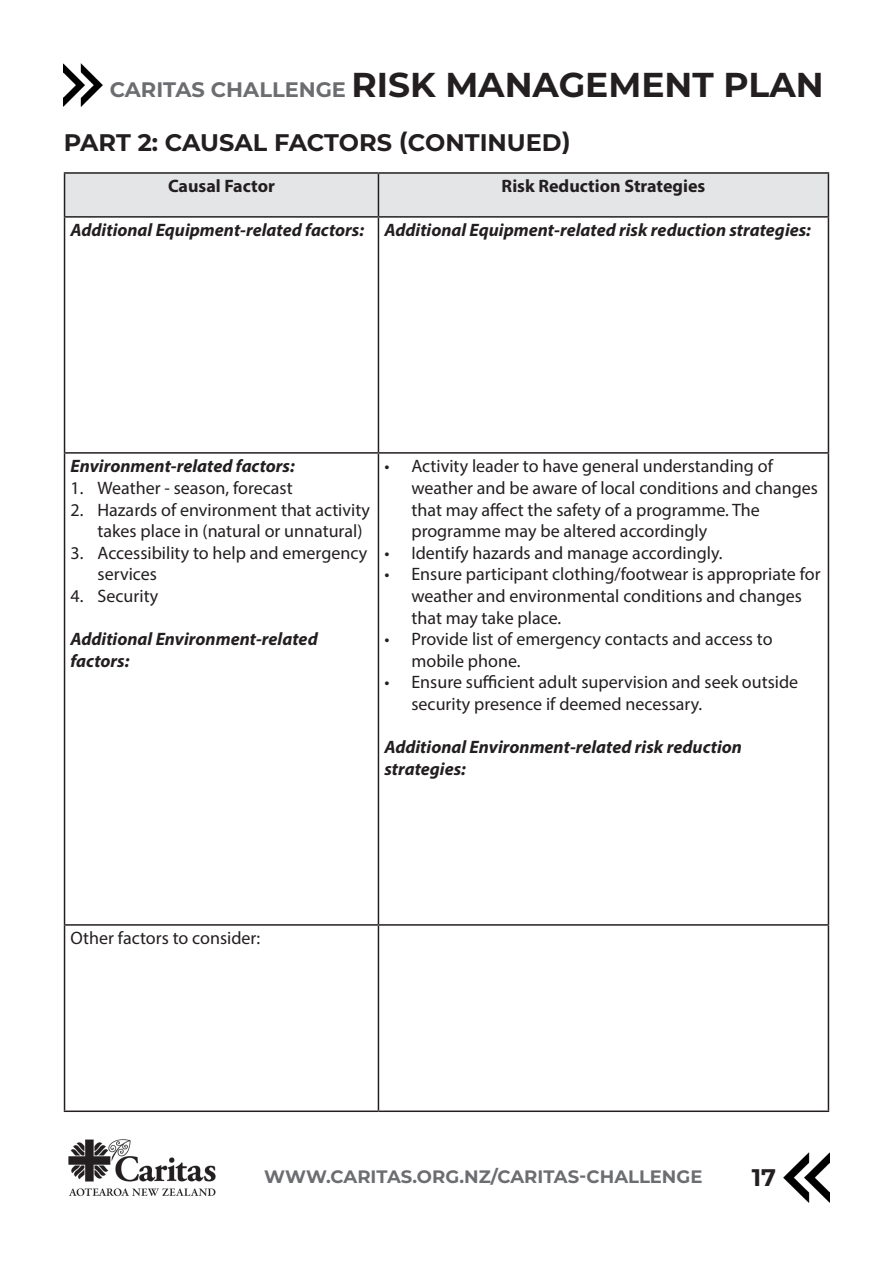
<style>
.page{position:relative;width:893px;height:1263px;background:#fff}
.page>*{position:absolute;margin:0;border:0;box-sizing:border-box;transform-origin:0 0}
.t1{font:700 34.5px "Montserrat";color:#231f20}
.t2{font:700 24px "Montserrat";color:#231f20}
.t3{font:18px/21.6px "Myriad Pro";color:#231f20}
.t4{font:italic 700 18px/21.6px "Myriad Pro";color:#231f20}
.t5{font:700 18px "Montserrat";color:#6c6d70}
.t6{font:700 18px "Myriad Pro";color:#231f20}
.s1{font-size:21px;color:#6c6d70}
</style>
<div class="page">
<img style="left:68px;top:1139px;width:148px;height:58px">
<img style="left:784px;top:1152px;width:45px;height:50px">
<img style="left:64px;top:64px;width:38px;height:42px">
<div style="left:65px;top:174px;width:763px;height:42px;background:#e4e5e7"></div>
<hr style="left:64px;top:172px;width:314px;height:2px;background:#231f20">
<hr style="left:64px;top:174px;width:1px;height:42px;background:#231f20">
<hr style="left:378px;top:172px;width:451px;height:2px;background:#231f20">
<hr style="left:378px;top:174px;width:1px;height:42px;background:#231f20">
<hr style="left:828px;top:174px;width:1px;height:42px;background:#231f20">
<hr style="left:64px;top:216px;width:314px;height:2px;background:#231f20">
<hr style="left:64px;top:218px;width:1px;height:234px;background:#231f20">
<hr style="left:378px;top:216px;width:451px;height:2px;background:#231f20">
<hr style="left:378px;top:218px;width:1px;height:234px;background:#231f20">
<hr style="left:828px;top:218px;width:1px;height:234px;background:#231f20">
<hr style="left:64px;top:452px;width:314px;height:2px;background:#231f20">
<hr style="left:64px;top:454px;width:1px;height:470px;background:#231f20">
<hr style="left:378px;top:452px;width:451px;height:2px;background:#231f20">
<hr style="left:378px;top:454px;width:1px;height:470px;background:#231f20">
<hr style="left:828px;top:454px;width:1px;height:470px;background:#231f20">
<hr style="left:64px;top:924px;width:314px;height:2px;background:#231f20">
<hr style="left:64px;top:926px;width:1px;height:184px;background:#231f20">
<hr style="left:378px;top:924px;width:451px;height:2px;background:#231f20">
<hr style="left:378px;top:926px;width:1px;height:184px;background:#231f20">
<hr style="left:828px;top:926px;width:1px;height:184px;background:#231f20">
<hr style="left:64px;top:1110px;width:314px;height:2px;background:#231f20">
<hr style="left:378px;top:1110px;width:451px;height:2px;background:#231f20">
<p class="t1" style="left:110px;top:60px;width:716px"><span class="s1">CARITAS CHALLENGE</span> RISK MANAGEMENT PLAN</p>
<p class="t2" style="left:64px;top:125px;width:509px">PART 2: CAUSAL FACTORS (CONTINUED)</p>
<p class="t6" style="left:168px;top:175px;width:108px">Causal Factor</p>
<p class="t6" style="left:501px;top:175px;width:205px">Risk Reduction Strategies</p>
<p class="t4" style="left:71px;top:219px;width:295px">Additional Equipment-related factors:</p>
<p class="t4" style="left:384px;top:219px;width:428px">Additional Equipment-related risk reduction strategies:</p>
<p class="t4" style="left:71px;top:455px;width:226px">Environment-related factors:</p>
<p class="t3" style="left:71px;top:477px;width:224px">1. Weather - season, forecast</p>
<p class="t3" style="left:98px;top:498px;width:274px;text-indent:-27px">2. Hazards of environment that activity takes place in (natural or unnatural)</p>
<p class="t3" style="left:98px;top:542px;width:271px;text-indent:-27px">3. Accessibility to help and emergency services</p>
<p class="t3" style="left:71px;top:585px;width:89px">4. Security</p>
<p class="t4" style="left:71px;top:628px;width:249px">Additional Environment-related factors:</p>
<p class="t3" style="left:411px;top:455px;width:408px;text-indent:-27px">• Activity leader to have general understanding of weather and be aware of local conditions and changes that may affect the safety of a programme. The programme may be altered accordingly</p>
<p class="t3" style="left:384px;top:542px;width:340px">• Identify hazards and manage accordingly.</p>
<p class="t3" style="left:411px;top:563px;width:411px;text-indent:-27px">• Ensure participant clothing/footwear is appropriate for weather and environmental conditions and changes that may take place.</p>
<p class="t3" style="left:411px;top:628px;width:363px;text-indent:-27px">• Provide list of emergency contacts and access to mobile phone.</p>
<p class="t3" style="left:411px;top:671px;width:388px;text-indent:-27px">• Ensure sufficient adult supervision and seek outside security presence if deemed necessary.</p>
<p class="t4" style="left:384px;top:736px;width:359px">Additional Environment-related risk reduction strategies:</p>
<p class="t3" style="left:71px;top:927px;width:191px">Other factors to consider:</p>
<p class="t5" style="left:264px;top:1163px;width:440px">WWW.CARITAS.ORG.NZ/CARITAS-CHALLENGE</p>
<p class="t2" style="left:752px;top:1160px;width:26px">17</p>
</div>
